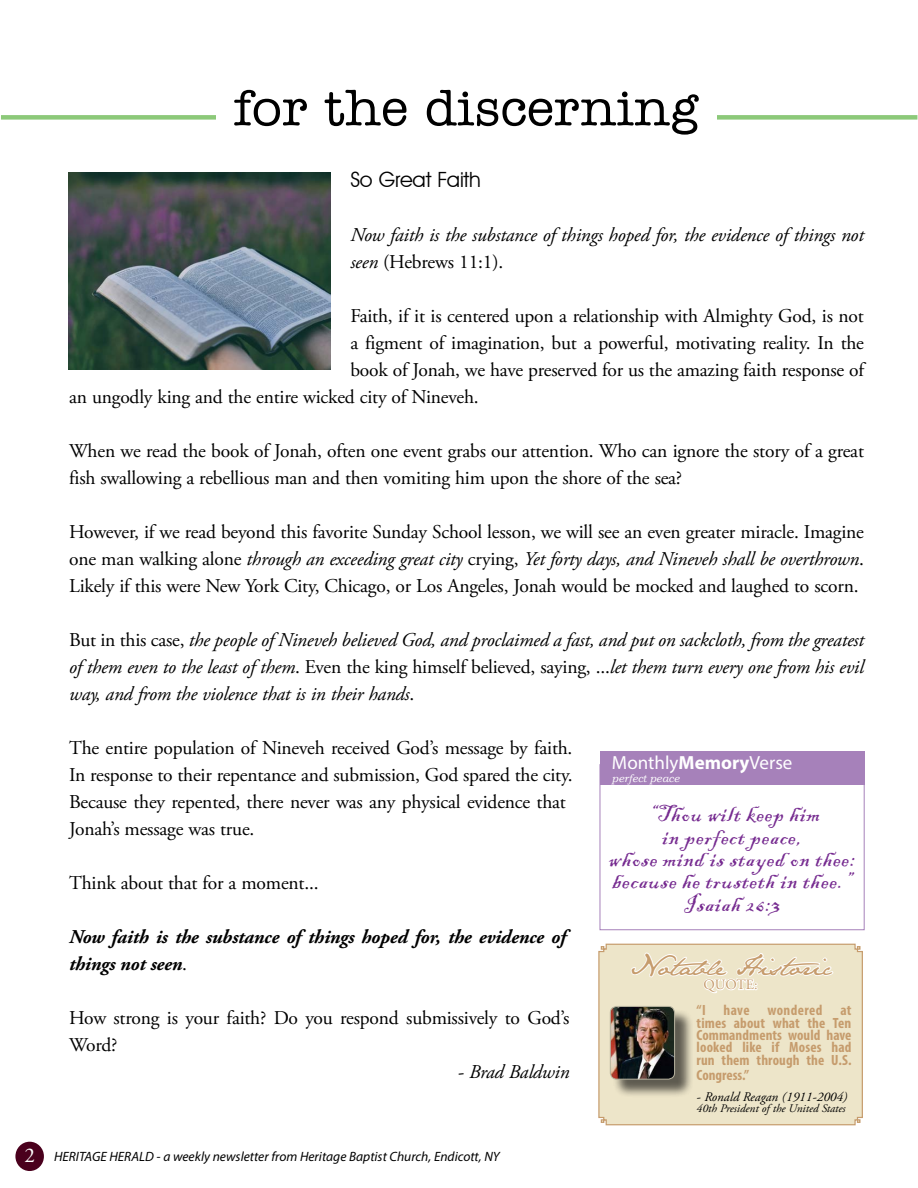
<style>
.page{position:relative;width:918px;height:1188px;background:#fff}
.page>*{position:absolute;margin:0;border:0;box-sizing:border-box;transform-origin:0 0}
.t1{font:500 52.95px "Amer Typewriter IT Cby BT";color:#000}
.t2{font:24.75px/22.2px "Blackadder ITC";letter-spacing:.03em;color:#762b90;text-align:center}
.t3{font:24.75px "Jane Austen";color:#c69c6d}
.t4{font:21px "Avant Garde IT Cby BT";letter-spacing:-.01em;color:#000}
.t5{font:21px "Adobe Garamond Pro";color:#fff}
.t6{font:19.5px/27px "Adobe Garamond Pro";letter-spacing:-.01em;color:#000}
.t7{font:italic 19.5px/27px "Adobe Garamond Pro";letter-spacing:-.01em;color:#000}
.t8{font:italic 700 19.5px/27px "Adobe Garamond Pro";letter-spacing:-.01em;color:#000}
.t9{font:19.05px "Myriad Pro";color:#fff}
.t10{font:700 condensed 14.85px/12.3px "Myriad Pro";letter-spacing:.01em;color:#c69c6d;text-align:justify}
.t11{font:14.25px "Adobe Garamond Pro";letter-spacing:-.005em;color:#c69c6d}
.t12{font:italic 13.5px "Myriad Pro";color:#000}
.t13{font:italic 13.2px "Adobe Garamond Pro";color:#000}
.t14{font:italic 11.55px "Adobe Garamond Pro";color:#000}
.t15{font:italic 10.65px "Bookman Old Style";color:#fff}
.s1{font-style:normal}
.s2{font-style:italic}
.s3{font-weight:400;font-style:normal}
.s4{font-weight:700}
</style>
<div class="page">
<div style="left:18px;top:1144px;width:24px;height:25px;background:#4a001d;border-radius:50%"></div>
<div style="left:15px;top:1142px;width:29px;height:29px;border:4px solid #4a001d;border-radius:50%"></div>
<svg style="left:598px;top:943px;width:265px;height:183px"></svg>
<svg style="left:629px;top:951px;width:206px;height:52px"></svg>
<div style="left:600px;top:764px;width:265px;height:166px;border:1px solid #a681ba"></div>
<div style="left:600px;top:751px;width:265px;height:34px;background:#a681ba"></div>
<div style="left:612px;top:1009px;width:81px;height:89px;background:#000;opacity:.6"></div>
<img style="left:610px;top:1006px;width:65px;height:73px">
<div style="left:610px;top:1006px;width:65px;height:73px;border:1px solid #b8b4a0;border-radius:7px"></div>
<div style="left:1px;top:115px;width:916px;height:5px;background:#8cc979"></div>
<div style="left:216px;top:85px;width:500px;height:50px;background:#fff"></div>
<img style="left:69px;top:173px;width:261px;height:196px">
<p class="t5" style="left:24px;top:1143px;width:12px">2</p>
<h1 class="t1" style="left:234px;top:75px;width:466px">for the discerning</h1>
<p class="t4" style="left:350px;top:166px;width:132px">So Great Faith</p>
<p class="t7" style="left:350px;top:221px;width:515px">Now faith is the substance of things hoped for, the evidence of things not seen <span class="s1">(Hebrews 11:1).</span></p>
<p class="t6" style="left:350px;top:303px;width:515px">Faith, if it is centered upon a relationship with Almighty God, is not</p>
<p class="t6" style="left:350px;top:330px;width:515px">a figment of imagination, but a powerful, motivating reality. In the</p>
<p class="t6" style="left:350px;top:357px;width:515px">book of Jonah, we have preserved for us the amazing faith response of</p>
<p class="t6" style="left:69px;top:384px;width:411px">an ungodly king and the entire wicked city of Nineveh.</p>
<p class="t6" style="left:69px;top:438px;width:796px">When we read the book of Jonah, often one event grabs our attention. Who can ignore the story of a great fish swallowing a rebellious man and then vomiting him upon the shore of the sea?</p>
<p class="t6" style="left:69px;top:519px;width:796px;text-align:justify">However, if we read beyond this favorite Sunday School lesson, we will see an even greater miracle. Imagine one man walking alone <span class="s2">through an exceeding great city</span> crying, <span class="s2">Yet forty days, and Nineveh shall be overthrown</span>.<br>Likely if this were New York City, Chicago, or Los Angeles, Jonah would be mocked and laughed to scorn.</p>
<p class="t7" style="left:69px;top:626px;width:796px;text-align:justify"><span class="s1">But in this case,</span> the people of Nineveh believed God, and proclaimed a fast, and put on sackcloth, from the greatest of them even to the least of them<span class="s1">. Even the king himself believed, saying, ...</span>let them turn every one from his evil way, and from the violence that is in their hands<span class="s1">.</span></p>
<p class="t6" style="left:69px;top:735px;width:505px">The entire population of Nineveh received God’s message by faith.<br>In response to their repentance and submission, God spared the city.<br>Because they repented, there never was any physical evidence that Jonah’s message was true.</p>
<p class="t6" style="left:69px;top:870px;width:251px">Think about that for a moment...</p>
<p class="t8" style="left:69px;top:923px;width:498px">Now faith is the substance of things hoped for, the evidence of things not seen<span class="s3">.</span></p>
<p class="t6" style="left:69px;top:1005px;width:502px">How strong is your faith? Do you respond submissively to God’s<br>Word?</p>
<p class="t7" style="left:458px;top:1059px;width:113px"><span class="s1">-</span> Brad Baldwin</p>
<p class="t9" style="left:612px;top:751px;width:182px">Monthly<span class="s4">Memory</span>Verse</p>
<p class="t15" style="left:612px;top:771px;width:69px">perfect peace</p>
<p class="t2" style="left:609px;top:804px;width:248px">“Thou wilt keep him<br>in perfect peace,<br>whose mind is stayed on thee: because he trusteth in thee.”<br>Isaiah 26:3</p>
<p class="t3" style="left:629px;top:952px;width:204px">Notable Historic</p>
<p class="t11" style="left:704px;top:976px;width:56px">QUOTE:</p>
<p class="t10" style="left:697px;top:1004px;width:156px">“I have wondered at times about what the Ten Commandments would have looked like if Moses had run them through the U.S.</p>
<p class="t10" style="left:697px;top:1068px;width:54px">Congress.”</p>
<p class="t13" style="left:697px;top:1089px;width:152px">- Ronald Reagan (1911-2004)</p>
<p class="t14" style="left:697px;top:1102px;width:150px">40th President of the United States</p>
<p class="t12" style="left:54px;top:1148px;width:447px">HERITAGE HERALD - a weekly newsletter from Heritage Baptist Church, Endicott, NY</p>
</div>
